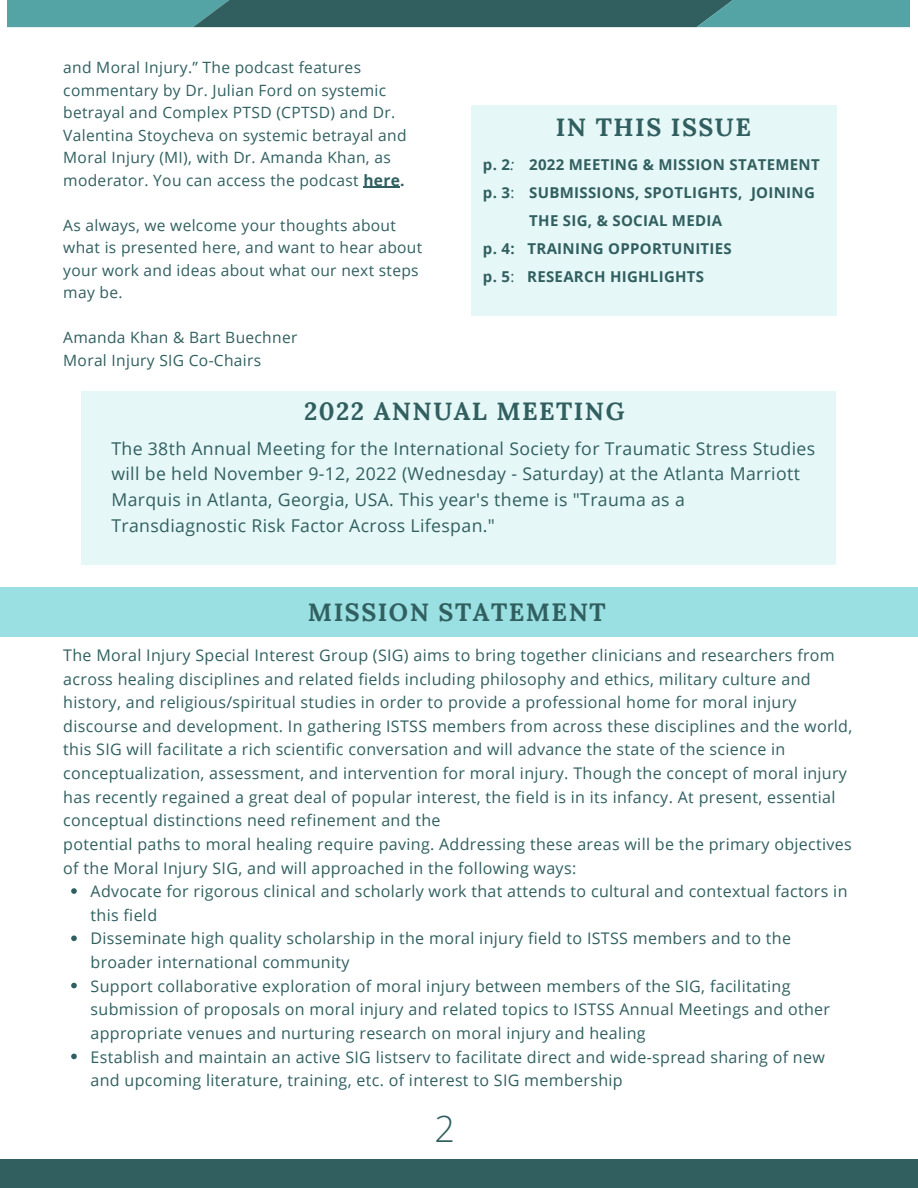
<style>
.page{position:relative;width:918px;height:1188px;background:#fff}
.page>*{position:absolute;margin:0;border:0;box-sizing:border-box;transform-origin:0 0}
.t1{font:300 36px "Open Sans";color:#315f60}
.t2{font:700 25.05px "Lora";letter-spacing:.06em;color:#315f60}
.t3{font:700 24.9px "Lora";letter-spacing:.06em;color:#315f60}
.t4{font:17.7px/25.8px "Open Sans";letter-spacing:.02em;color:#315f60}
.t5{font:16.05px/23.7px "Open Sans";letter-spacing:.02em;color:#315f60}
.t6{font:15.6px/22.5px "Open Sans";letter-spacing:.02em;color:#315f60}
.t7{font:700 15px/28.2px "Open Sans";letter-spacing:.02em;color:#315f60}
.s1{font-weight:700}
.s2{font-weight:400;font-style:italic}
.s3{font-weight:400}
</style>
<div class="page">
<svg style="left:8px;top:0;width:902px;height:27px;background:#417d7e"></svg>
<div style="left:0;top:1160px;width:918px;height:28px;background:#315f60"></div>
<svg style="left:71px;top:888px;width:6px;height:6px"></svg>
<svg style="left:71px;top:935px;width:6px;height:6px"></svg>
<svg style="left:71px;top:983px;width:6px;height:5px"></svg>
<svg style="left:71px;top:1054px;width:6px;height:5px"></svg>
<div style="left:0;top:587px;width:918px;height:50px;background:#9adfe1"></div>
<div style="left:471px;top:105px;width:366px;height:211px;background:#e6f7f7"></div>
<div style="left:81px;top:392px;width:755px;height:173px;background:#e6f7f7"></div>
<hr style="left:363px;top:187px;width:37px;height:1px;background:#315f60">
<p class="t6" style="left:63px;top:56px;width:345px">and Moral Injury.” The podcast features commentary by Dr. Julian Ford on systemic betrayal and Complex PTSD (CPTSD) and Dr.<br>Valentina Stoycheva on systemic betrayal and Moral Injury (MI), with Dr. Amanda Khan, as moderator. You can access the podcast <span class="s1">here.</span></p>
<p class="t6" style="left:63px;top:213px;width:361px">As always, we welcome your thoughts about what is presented here, and want to hear about your work and ideas about what our next steps may be.</p>
<p class="t6" style="left:63px;top:326px;width:236px">Amanda Khan &amp; Bart Buechner<br>Moral Injury SIG Co-Chairs</p>
<p class="t7" style="left:483px;top:150px;width:33px">p. 2<span class="s2">: </span>p. 3<span class="s3">:</span></p>
<h2 class="t2" style="left:556px;top:111px;width:197px">IN THIS ISSUE</h2>
<p class="t7" style="left:529px;top:150px;width:292px">2022 MEETING &amp; MISSION STATEMENT<br>SUBMISSIONS, SPOTLIGHTS, JOINING<br>THE SIG, &amp; SOCIAL MEDIA</p>
<p class="t7" style="left:483px;top:234px;width:250px">p. 4: TRAINING OPPORTUNITIES p. 5<span class="s3">:</span> RESEARCH HIGHLIGHTS</p>
<h3 class="t3" style="left:304px;top:395px;width:322px">2022 ANNUAL MEETING</h3>
<p class="t4" style="left:111px;top:435px;width:705px">The 38th Annual Meeting for the International Society for Traumatic Stress Studies will be held November 9-12, 2022 (Wednesday - Saturday) at the Atlanta Marriott Marquis in Atlanta, Georgia, USA. This year's theme is "Trauma as a Transdiagnostic Risk Factor Across Lifespan."</p>
<h2 class="t2" style="left:308px;top:596px;width:299px">MISSION STATEMENT</h2>
<p class="t5" style="left:63px;top:643px;width:791px">The Moral Injury Special Interest Group (SIG) aims to bring together clinicians and researchers from across healing disciplines and related fields including philosophy and ethics, military culture and history, and religious/spiritual studies in order to provide a professional home for moral injury discourse and development. In gathering ISTSS members from across these disciplines and the world, this SIG will facilitate a rich scientific conversation and will advance the state of the science in conceptualization, assessment, and intervention for moral injury. Though the concept of moral injury has recently regained a great deal of popular interest, the field is in its infancy. At present, essential conceptual distinctions need refinement and the<br>potential paths to moral healing require paving. Addressing these areas will be the primary objectives of the Moral Injury SIG, and will approached in the following ways:</p>
<p class="t5" style="left:91px;top:879px;width:758px">Advocate for rigorous clinical and scholarly work that attends to cultural and contextual factors in this field<br>Disseminate high quality scholarship in the moral injury field to ISTSS members and to the broader international community<br>Support collaborative exploration of moral injury between members of the SIG, facilitating submission of proposals on moral injury and related topics to ISTSS Annual Meetings and other appropriate venues and nurturing research on moral injury and healing<br>Establish and maintain an active SIG listserv to facilitate direct and wide-spread sharing of new and upcoming literature, training, etc. of interest to SIG membership</p>
<h1 class="t1" style="left:435px;top:1103px;width:22px">2</h1>
</div>
